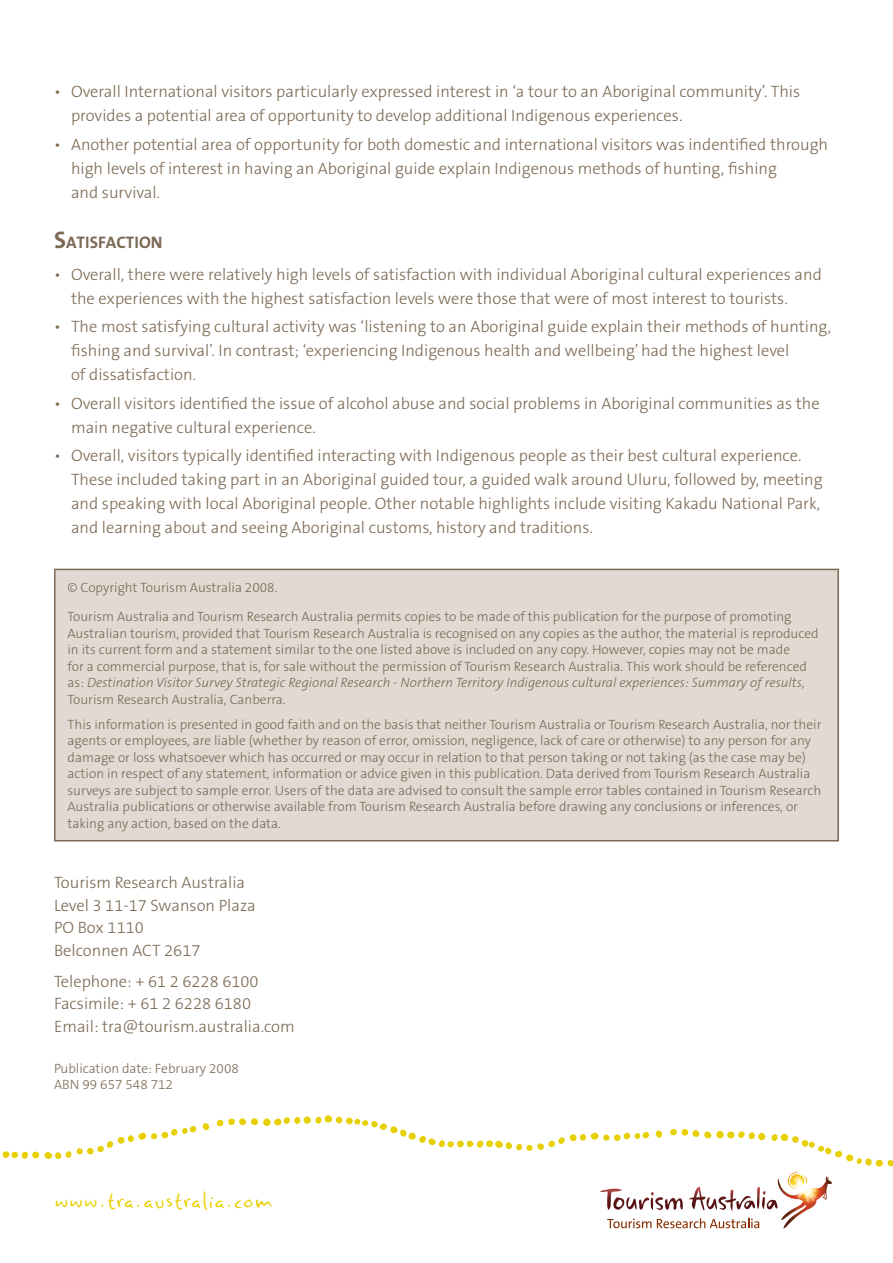
<style>
.page{position:relative;width:893px;height:1263px;background:#fff}
.page>*{position:absolute;margin:0;border:0;box-sizing:border-box;transform-origin:0 0}
.t1{font:34.5px "Rats Irreverence";color:#e7d002}
.t2{font:700 16.8px "The Sans";color:#7c6954}
.t3{font:300 16.5px/24px "The Sans B3";color:#7c6954}
.t4{font:300 13.5px/16.5px "The Sans B3";color:#7c6954}
.s1{font-size:24px}
.s2{font-style:italic}
</style>
<div class="page">
<svg style="left:203px;top:1123px;width:6px;height:7px"></svg>
<svg style="left:2px;top:1125px;width:194px;height:34px"></svg>
<svg style="left:217px;top:1115px;width:676px;height:113px"></svg>
<div style="left:55px;top:569px;width:783px;height:272px;background:#e0dad3"></div>
<hr style="left:54px;top:569px;width:785px;height:1px;background:#7c6954">
<hr style="left:54px;top:570px;width:2px;height:270px;background:#7c6954">
<hr style="left:837px;top:570px;width:2px;height:270px;background:#7c6954">
<hr style="left:54px;top:840px;width:785px;height:1px;background:#7c6954">
<p class="t3" style="left:71px;top:80px;width:731px;text-indent:-17px">• Overall International visitors particularly expressed interest in ‘a tour to an Aboriginal community’. This provides a potential area of opportunity to develop additional Indigenous experiences.</p>
<p class="t3" style="left:71px;top:133px;width:759px;text-indent:-17px">• Another potential area of opportunity for both domestic and international visitors was indentified through high levels of interest in having an Aboriginal guide explain Indigenous methods of hunting, fishing<br>and survival.</p>
<p class="t2" style="left:54px;top:228px;width:110px"><span class="s1">S</span>ATISFACTION</p>
<p class="t3" style="left:71px;top:263px;width:752px;text-indent:-17px">• Overall, there were relatively high levels of satisfaction with individual Aboriginal cultural experiences and the experiences with the highest satisfaction levels were those that were of most interest to tourists.</p>
<p class="t3" style="left:71px;top:315px;width:762px;text-indent:-17px">• The most satisfying cultural activity was ‘listening to an Aboriginal guide explain their methods of hunting, fishing and survival’. In contrast; ‘experiencing Indigenous health and wellbeing’ had the highest level<br>of dissatisfaction.</p>
<p class="t3" style="left:71px;top:392px;width:750px;text-indent:-17px">• Overall visitors identified the issue of alcohol abuse and social problems in Aboriginal communities as the main negative cultural experience.</p>
<p class="t3" style="left:71px;top:444px;width:753px;text-indent:-17px">• Overall, visitors typically identified interacting with Indigenous people as their best cultural experience.<br>These included taking part in an Aboriginal guided tour, a guided walk around Uluru, followed by, meeting and speaking with local Aboriginal people. Other notable highlights include visiting Kakadu National Park, and learning about and seeing Aboriginal customs, history and traditions.</p>
<p class="t4" style="left:68px;top:573px;width:725px;line-height:29.2px">© Copyright Tourism Australia 2008.<br>Tourism Australia and Tourism Research Australia permits copies to be made of this publication for the purpose of promoting</p>
<p class="t4" style="left:68px;top:626px;width:753px">Australian tourism, provided that Tourism Research Australia is recognised on any copies as the author, the material is reproduced in its current form and a statement similar to the one listed above is included on any copy. However, copies may not be made<br>for a commercial purpose, that is, for sale without the permission of Tourism Research Australia. This work should be referenced as: <span class="s2">Destination Visitor Survey Strategic Regional Research - Northern Territory Indigenous cultural experiences: Summary of results</span>, Tourism Research Australia, Canberra.</p>
<p class="t4" style="left:68px;top:717px;width:755px">This information is presented in good faith and on the basis that neither Tourism Australia or Tourism Research Australia, nor their agents or employees, are liable (whether by reason of error, omission, negligence, lack of care or otherwise) to any person for any damage or loss whatsoever which has occurred or may occur in relation to that person taking or not taking (as the case may be) action in respect of any statement, information or advice given in this publication. Data derived from Tourism Research Australia surveys are subject to sample error. Users of the data are advised to consult the sample error tables contained in Tourism Research Australia publications or otherwise available from Tourism Research Australia before drawing any conclusions or inferences, or taking any action, based on the data.</p>
<p class="t3" style="left:54px;top:872px;width:203px;line-height:22.5px">Tourism Research Australia<br>Level 3 11-17 Swanson Plaza<br>PO Box 1110<br>Belconnen ACT 2617</p>
<p class="t3" style="left:54px;top:971px;width:242px;line-height:22.5px">Telephone: + 61 2 6228 6100<br>Facsimile: + 61 2 6228 6180<br>Email: tra@tourism.australia.com</p>
<p class="t4" style="left:54px;top:1061px;width:186px">Publication date: February 2008<br>ABN 99 657 548 712</p>
<h1 class="t1" style="left:54px;top:1178px;width:221px">www.tra.australia.com</h1>
</div>
